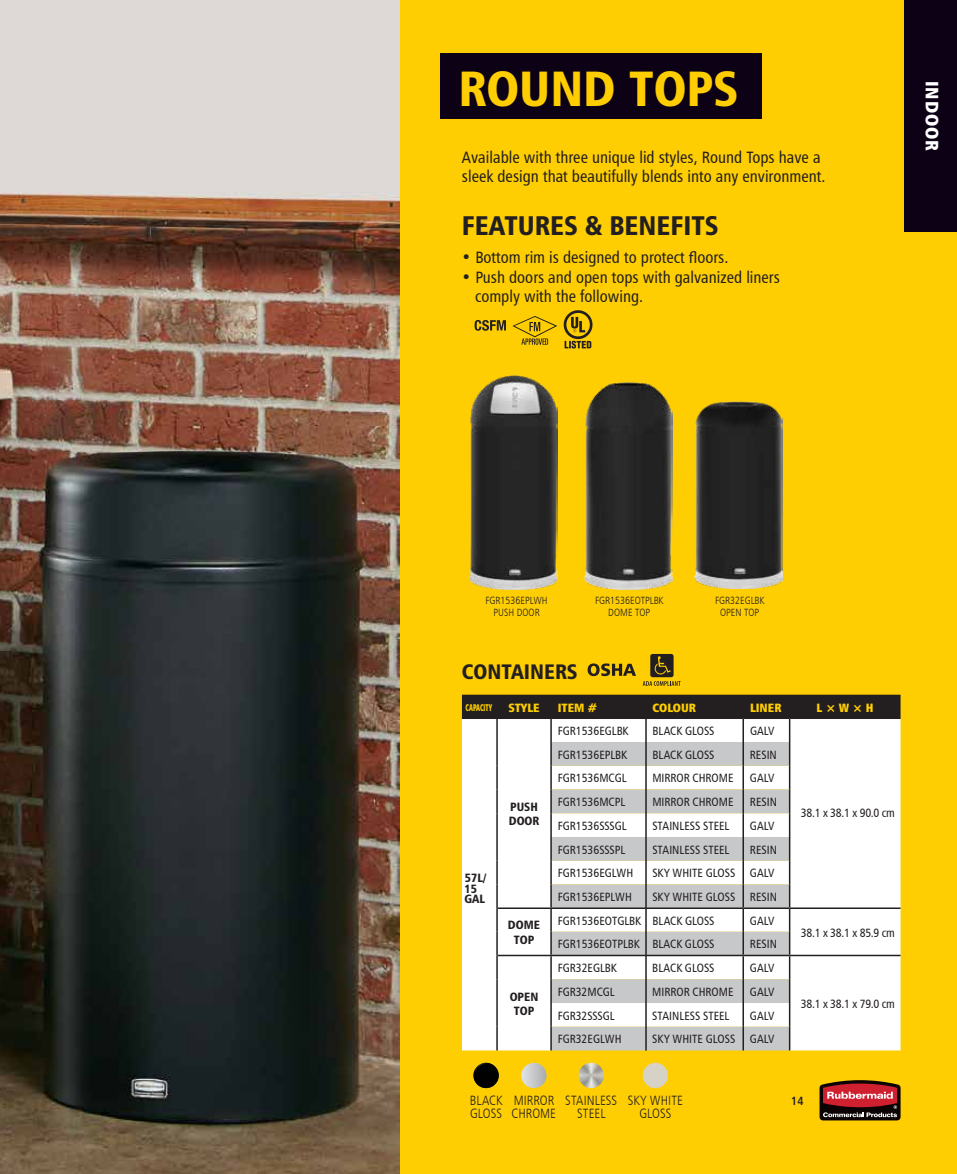
<style>
.page{position:relative;width:957px;height:1174px;background:#ffce02}
.page>*{position:absolute;margin:0;border:0;box-sizing:border-box;transform-origin:0 0}
.t1{font:49.5px "Humanist 777 BT Black Condensed B";color:#ffce02}
.t2{font:27px "Humanist 777 BT Black Condensed B";color:#231f20}
.t3{font:21px "Humanist 777 BT Black Condensed B";color:#231f20}
.t4{font:18px "Humanist 777 BT Extra Black Cond B";letter-spacing:.05em;color:#fff}
.t5{font:16.5px/19.8px "Humanist 777 BT Roman Condensed B";color:#231f20}
.t6{font:13.5px/13.5px "Humanist 777 BT Light Condensed B";letter-spacing:.005em;color:#231f20}
.t7{font:12px "Humanist 777 BT Roman Condensed B";color:#231f20}
.t8{font:12px/14.4px "Humanist 777 BT Black Condensed B";color:#231f20}
.t9{font:12px "Humanist 777 BT Extra Black Cond B";color:#ffce02}
.t10{font:12px "Humanist 777 BT Bold Condensed B";color:#231f20}
.t11{font:10.5px/12.6px "Humanist 777 BT Light Condensed B";color:#231f20;text-align:center}
.t12{font:9.75px "Humanist 777 BT Extra Black Cond B";color:#ffce02;scale:.63 1}
.s1{font-family:"Myriad Pro"}
</style>
<div class="page">
<svg style="left:521px;top:1062px;width:25px;height:26px"></svg>
<div style="left:440px;top:54px;width:322px;height:65px;background:#0d0116"></div>
<img style="left:473px;top:1062px;width:26px;height:26px;border-radius:13px">
<img style="left:578px;top:1062px;width:26px;height:26px;border-radius:13px">
<svg style="left:512px;top:316px;width:45px;height:29px"></svg>
<svg style="left:474px;top:320px;width:32px;height:11px"></svg>
<svg style="left:564px;top:310px;width:28px;height:38px"></svg>
<div style="left:650px;top:654px;width:23px;height:23px;background:#231f20;border-radius:2px"></div>
<svg style="left:654px;top:656px;width:17px;height:18px"></svg>
<svg style="left:642px;top:681px;width:38px;height:5px"></svg>
<svg style="left:587px;top:663px;width:49px;height:13px"></svg>
<div style="left:643px;top:1062px;width:25px;height:26px;background:#d6d2c5;border-radius:50%"></div>
<svg style="left:462px;top:694px;width:438px;height:356px;background:#dedddd"></svg>
<svg style="left:819px;top:1080px;width:81px;height:40px;background:#853833"></svg>
<img style="left:0;top:0;width:400px;height:1174px">
<img style="left:470px;top:375px;width:88px;height:214px">
<img style="left:585px;top:382px;width:87px;height:207px">
<img style="left:695px;top:402px;width:88px;height:187px">
<div style="left:904px;top:0;width:53px;height:232px;background:#0d0116"></div>
<hr style="left:645px;top:718px;width:2px;height:332px;background:#231f20">
<h1 class="t1" style="left:458px;top:57px;width:282px">ROUND TOPS</h1>
<h3 class="t5" style="left:462px;top:147px;width:365px">Available with three unique lid styles, Round Tops have a sleek design that beautifully blends into any environment.</h3>
<h2 class="t2" style="left:462px;top:208px;width:258px">FEATURES &amp; BENEFITS</h2>
<h3 class="t5" style="left:461px;top:247px;width:268px">• Bottom rim is designed to protect <span class="s1">fl</span>oors.</h3>
<h3 class="t5" style="left:475px;top:267px;width:306px;text-indent:-13px">• Push doors and open tops with galvanized liners comply with the following.</h3>
<h3 class="t4" style="left:944px;top:81px;width:71px;rotate:90deg">INDOOR</h3>
<p class="t11" style="left:485px;top:593px;width:64px">FGR1536EPLWH<br>PUSH DOOR</p>
<p class="t11" style="left:595px;top:593px;width:70px">FGR1536EOTPLBK<br>DOME TOP</p>
<p class="t11" style="left:715px;top:593px;width:51px">FGR32EGLBK<br>OPEN TOP</p>
<h3 class="t3" style="left:462px;top:658px;width:117px">CONTAINERS</h3>
<p class="t12" style="left:465px;top:701px;width:44px">CAPACITY</p>
<p class="t8" style="left:464px;top:872px;width:23px;line-height:10.6px">57L/<br>15<br>GAL</p>
<p class="t9" style="left:508px;top:700px;width:33px">STYLE</p>
<p class="t9" style="left:558px;top:700px;width:41px">ITEM #</p>
<p class="t9" style="left:652px;top:700px;width:45px">COLOUR</p>
<p class="t9" style="left:750px;top:700px;width:33px">LINER</p>
<p class="t9" style="left:816px;top:700px;width:58px">L × W × H</p>
<p class="t8" style="left:509px;top:799px;width:32px">PUSH<br>DOOR</p>
<p class="t8" style="left:508px;top:917px;width:34px;text-align:center">DOME<br>TOP</p>
<p class="t8" style="left:510px;top:989px;width:30px;text-align:center">OPEN<br>TOP</p>
<p class="t7" style="left:558px;top:723px;width:72px">FGR1536EGLBK</p>
<p class="t7" style="left:652px;top:723px;width:64px">BLACK GLOSS</p>
<p class="t7" style="left:750px;top:723px;width:26px">GALV</p>
<p class="t7" style="left:558px;top:747px;width:71px">FGR1536EPLBK</p>
<p class="t7" style="left:652px;top:747px;width:64px">BLACK GLOSS</p>
<p class="t7" style="left:750px;top:747px;width:28px">RESIN</p>
<p class="t7" style="left:558px;top:771px;width:70px">FGR1536MCGL</p>
<p class="t7" style="left:652px;top:771px;width:83px">MIRROR CHROME</p>
<p class="t7" style="left:750px;top:771px;width:26px">GALV</p>
<p class="t7" style="left:558px;top:794px;width:69px">FGR1536MCPL</p>
<p class="t7" style="left:652px;top:794px;width:83px">MIRROR CHROME</p>
<p class="t7" style="left:750px;top:794px;width:28px">RESIN</p>
<p class="t7" style="left:558px;top:818px;width:70px">FGR1536SSSGL</p>
<p class="t7" style="left:652px;top:818px;width:78px">STAINLESS STEEL</p>
<p class="t7" style="left:750px;top:818px;width:26px">GALV</p>
<p class="t7" style="left:558px;top:842px;width:69px">FGR1536SSSPL</p>
<p class="t7" style="left:652px;top:842px;width:78px">STAINLESS STEEL</p>
<p class="t7" style="left:750px;top:842px;width:28px">RESIN</p>
<p class="t7" style="left:558px;top:865px;width:77px">FGR1536EGLWH</p>
<p class="t7" style="left:652px;top:865px;width:124px">SKY WHITE GLOSS GALV</p>
<p class="t7" style="left:558px;top:889px;width:76px">FGR1536EPLWH</p>
<p class="t7" style="left:652px;top:889px;width:126px">SKY WHITE GLOSS RESIN</p>
<p class="t7" style="left:558px;top:913px;width:158px">FGR1536EOTGLBK BLACK GLOSS</p>
<p class="t7" style="left:750px;top:913px;width:26px">GALV</p>
<p class="t7" style="left:558px;top:936px;width:158px">FGR1536EOTPLBK BLACK GLOSS</p>
<p class="t7" style="left:750px;top:936px;width:28px">RESIN</p>
<p class="t7" style="left:558px;top:960px;width:60px">FGR32EGLBK</p>
<p class="t7" style="left:652px;top:960px;width:64px">BLACK GLOSS</p>
<p class="t7" style="left:750px;top:960px;width:26px">GALV</p>
<p class="t7" style="left:558px;top:984px;width:58px">FGR32MCGL</p>
<p class="t7" style="left:652px;top:984px;width:83px">MIRROR CHROME</p>
<p class="t7" style="left:750px;top:984px;width:26px">GALV</p>
<p class="t7" style="left:558px;top:1008px;width:58px">FGR32SSSGL</p>
<p class="t7" style="left:652px;top:1008px;width:78px">STAINLESS STEEL</p>
<p class="t7" style="left:750px;top:1008px;width:26px">GALV</p>
<p class="t7" style="left:558px;top:1031px;width:65px">FGR32EGLWH</p>
<p class="t7" style="left:652px;top:1031px;width:124px">SKY WHITE GLOSS GALV</p>
<p class="t7" style="left:801px;top:805px;width:95px">38.1 x 38.1 x 90.0 cm</p>
<p class="t7" style="left:801px;top:925px;width:95px">38.1 x 38.1 x 85.9 cm</p>
<p class="t7" style="left:801px;top:996px;width:95px">38.1 x 38.1 x 79.0 cm</p>
<p class="t6" style="left:470px;top:1093px;width:34px">BLACK<br>GLOSS</p>
<p class="t6" style="left:565px;top:1093px;width:53px;text-align:center">STAINLESS<br>STEEL</p>
<p class="t6" style="left:511px;top:1093px;width:46px">MIRROR<br>CHROME</p>
<p class="t6" style="left:628px;top:1093px;width:57px;text-align:center">SKY WHITE<br>GLOSS</p>
<p class="t10" style="left:791px;top:1093px;width:14px">14</p>
</div>
